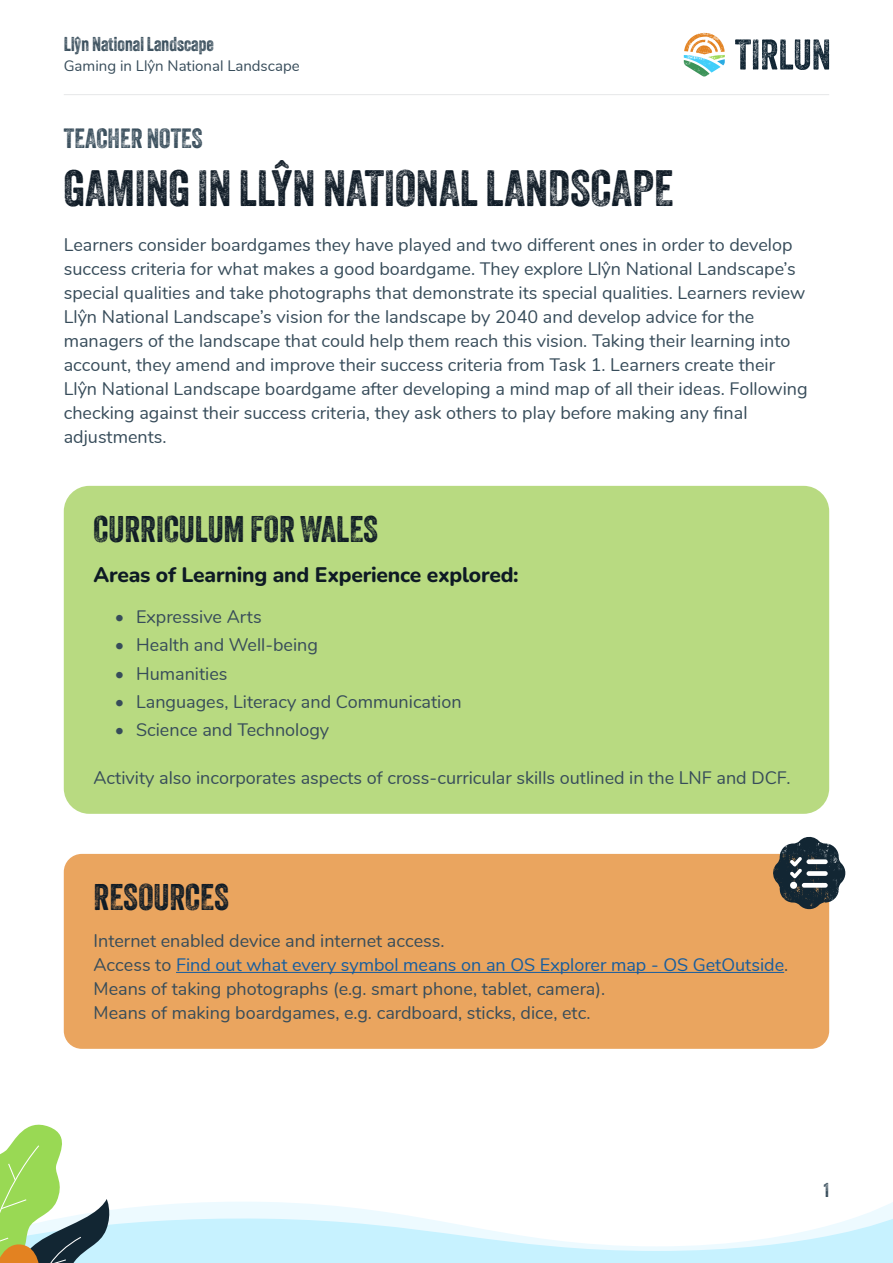
<style>
.page{position:relative;width:893px;height:1263px;background:#fff}
.page>*{position:absolute;margin:0;border:0;box-sizing:border-box;transform-origin:0 0}
.Page_heading{font:49.5px "Veneer Two";color:#0e1a25}
.Page_sub_heading{font:36px "Veneer Two";color:#0e1a25}
.Key_activity_heading{font:27px "Veneer Two";color:#374c5a}
.Page_section_heading{font:800 21px "Nunito";letter-spacing:-.01em;color:#0e1a25}
.t1{font:19.5px "Veneer Two";color:#374c5a}
.Body_text{font:18px/24px "Nunito";color:#374c5a}
.Body_text-2{font:18px "Nunito";color:#175d9e}
.t2{font:15px "Nunito";color:#374c5a}
.s1{color:#374c5a}
</style>
<div class="page">
<svg style="left:735px;top:39px;width:94px;height:31px"></svg>
<svg style="left:684px;top:33px;width:41px;height:44px"></svg>
<hr style="left:64px;top:94px;width:765px;height:1px;background:#e6e7e9">
<div style="left:64px;top:486px;width:765px;height:328px;background:#b8da81;border-radius:26px"></div>
<svg style="left:0;top:1124px;width:893px;height:139px"></svg>
<div style="left:64px;top:854px;width:765px;height:195px;background:#eaa55f;border-radius:18px"></div>
<hr style="left:176px;top:972px;width:608px;height:1px;background:#175d9e">
<svg style="left:772px;top:836px;width:74px;height:74px"></svg>
<p class="t1" style="left:64px;top:32px;width:152px">Llŷn National Landscape</p>
<p class="t2" style="left:64px;top:54px;width:237px">Gaming in Llŷn National Landscape</p>
<p class="Key_activity_heading" style="left:64px;top:121px;width:140px">TEACHER NOTES</p>
<p class="Page_heading" style="left:64px;top:158px;width:611px">GAMING IN LLŶN NATIONAL LANDSCAPE</p>
<p class="Body_text" style="left:64px;top:232px;width:745px">Learners consider boardgames they have played and two different ones in order to develop success criteria for what makes a good boardgame. They explore Llŷn National Landscape’s special qualities and take photographs that demonstrate its special qualities. Learners review Llŷn National Landscape’s vision for the landscape by 2040 and develop advice for the managers of the landscape that could help them reach this vision. Taking their learning into account, they amend and improve their success criteria from Task 1. Learners create their Llŷn National Landscape boardgame after developing a mind map of all their ideas. Following checking against their success criteria, they ask others to play before making any final adjustments.</p>
<p class="Page_sub_heading" style="left:94px;top:507px;width:286px">CURRICULUM FOR WALES</p>
<p class="Page_section_heading" style="left:94px;top:560px;width:427px">Areas of Learning and Experience explored:</p>
<p class="Body_text" style="left:115px;top:604px;width:148px">• Expressive Arts</p>
<p class="Body_text" style="left:115px;top:632px;width:205px">• Health and Well-being</p>
<p class="Body_text" style="left:115px;top:660px;width:114px">• Humanities</p>
<p class="Body_text" style="left:115px;top:688px;width:348px">• Languages, Literacy and Communication</p>
<p class="Body_text" style="left:115px;top:717px;width:216px">• Science and Technology</p>
<p class="Body_text" style="left:94px;top:765px;width:698px">Activity also incorporates aspects of cross-curricular skills outlined in the LNF and DCF.</p>
<p class="Page_sub_heading" style="left:94px;top:875px;width:137px">RESOURCES</p>
<p class="Body_text" style="left:94px;top:928px;width:352px">Internet enabled device and internet access.</p>
<p class="Body_text-2" style="left:94px;top:951px;width:696px"><span class="s1">Access to</span> Find out what every symbol means on an OS Explorer map - OS GetOutside<span class="s1">.</span></p>
<p class="Body_text" style="left:94px;top:976px;width:513px">Means of taking photographs (e.g. smart phone, tablet, camera).</p>
<p class="Body_text" style="left:94px;top:1000px;width:499px">Means of making boardgames, e.g. cardboard, sticks, dice, etc.</p>
<p class="t1" style="left:824px;top:1178px;width:7px">1</p>
</div>
